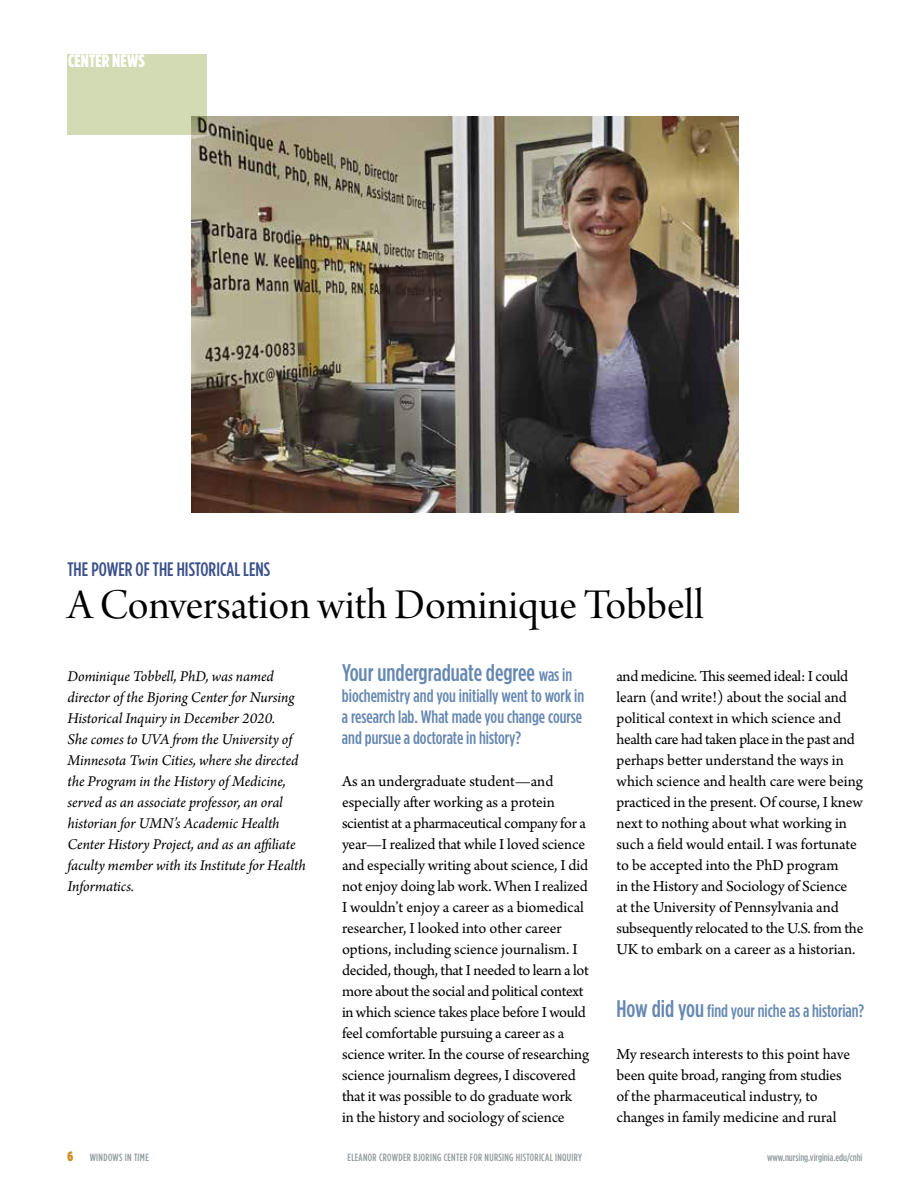
<style>
.page{position:relative;width:918px;height:1188px;background:#fff}
.page>*{position:absolute;margin:0;border:0;box-sizing:border-box;transform-origin:0 0}
.t1{font:45px "Arno Pro Display";color:#000}
.t2{font:500 24px "Gotham Condensed";color:#6587b1}
.t3{font:500 19.5px "Gotham Condensed";color:#3a508b}
.t4{font:500 18px/21px "Gotham Condensed";color:#6587b1;text-align:justify}
.t5{font:900 18px "Gotham Condensed";letter-spacing:.005em;color:#fff}
.t6{font:16.2px/21px "Arno Pro";letter-spacing:-.01em;color:#000}
.t7{font:italic 15.75px/21px "Arno Pro";letter-spacing:-.005em;color:#000}
.t8{font:500 10.5px "Gotham Condensed";letter-spacing:.03em;color:#929b9e}
.t9{font:500 10.5px "Gotham Condensed";color:#929b9e}
.s1{font-size:18px}
.s2{font-size:24px}
.s3{font-weight:900;font-size:13.5px;color:#cc8c21}
</style>
<div class="page">
<img style="left:191px;top:116px;width:547px;height:397px">
<div style="left:68px;top:54px;width:139px;height:81px;background:#d2dbb3"></div>
<p class="t5" style="left:68px;top:50px;width:78px">CENTER NEWS</p>
<p class="t3" style="left:68px;top:558px;width:204px">THE POWER OF THE HISTORICAL LENS</p>
<h1 class="t1" style="left:68px;top:580px;width:638px">A Conversation with Dominique Tobbell</h1>
<p class="t7" style="left:68px;top:667px;width:240px">Dominique Tobbell, PhD, was named director of the Bjoring Center for Nursing Historical Inquiry in December 2020.<br>She comes to UVA from the University of Minnesota Twin Cities, where she directed the Program in the History of Medicine, served as an associate professor, an oral historian for UMN’s Academic Health Center History Project, and as an affiliate faculty member with its Institute for Health Informatics.</p>
<h2 class="t2" style="left:342px;top:659px;width:232px">Your undergraduate degree <span class="s1">was in</span></h2>
<p class="t4" style="left:342px;top:685px;width:244px">biochemistry and you initially went to work in a research lab. What made you change course and pursue a doctorate in history?</p>
<p class="t6" style="left:342px;top:771px;width:249px">As an undergraduate student—and especially after working as a protein scientist at a pharmaceutical company for a year—I realized that while I loved science and especially writing about science, I did not enjoy doing lab work. When I realized I wouldn’t enjoy a career as a biomedical researcher, I looked into other career options, including science journalism. I decided, though, that I needed to learn a lot more about the social and political context in which science takes place before I would feel comfortable pursuing a career as a science writer. In the course of researching science journalism degrees, I discovered that it was possible to do graduate work<br>in the history and sociology of science</p>
<p class="t6" style="left:616px;top:666px;width:248px">and medicine. This seemed ideal: I could learn (and write!) about the social and political context in which science and health care had taken place in the past and perhaps better understand the ways in which science and health care were being practiced in the present. Of course, I knew next to nothing about what working in such a field would entail. I was fortunate to be accepted into the PhD program<br>in the History and Sociology of Science<br>at the University of Pennsylvania and subsequently relocated to the U.S. from the UK to embark on a career as a historian.</p>
<p class="t4" style="left:616px;top:1000px;width:249px"><span class="s2">How did you</span> find your niche as a historian?</p>
<p class="t6" style="left:616px;top:1044px;width:235px">My research interests to this point have been quite broad, ranging from studies of the pharmaceutical industry, to changes in family medicine and rural</p>
<p class="t8" style="left:68px;top:1151px;width:83px"><span class="s3">6</span> WINDOWS IN TIME</p>
<p class="t8" style="left:348px;top:1151px;width:236px">ELEANOR CROWDER BJORING CENTER FOR NURSING HISTORICAL INQUIRY</p>
<p class="t9" style="left:767px;top:1151px;width:97px">www.nursing.virginia.edu/cnhi</p>
</div>
